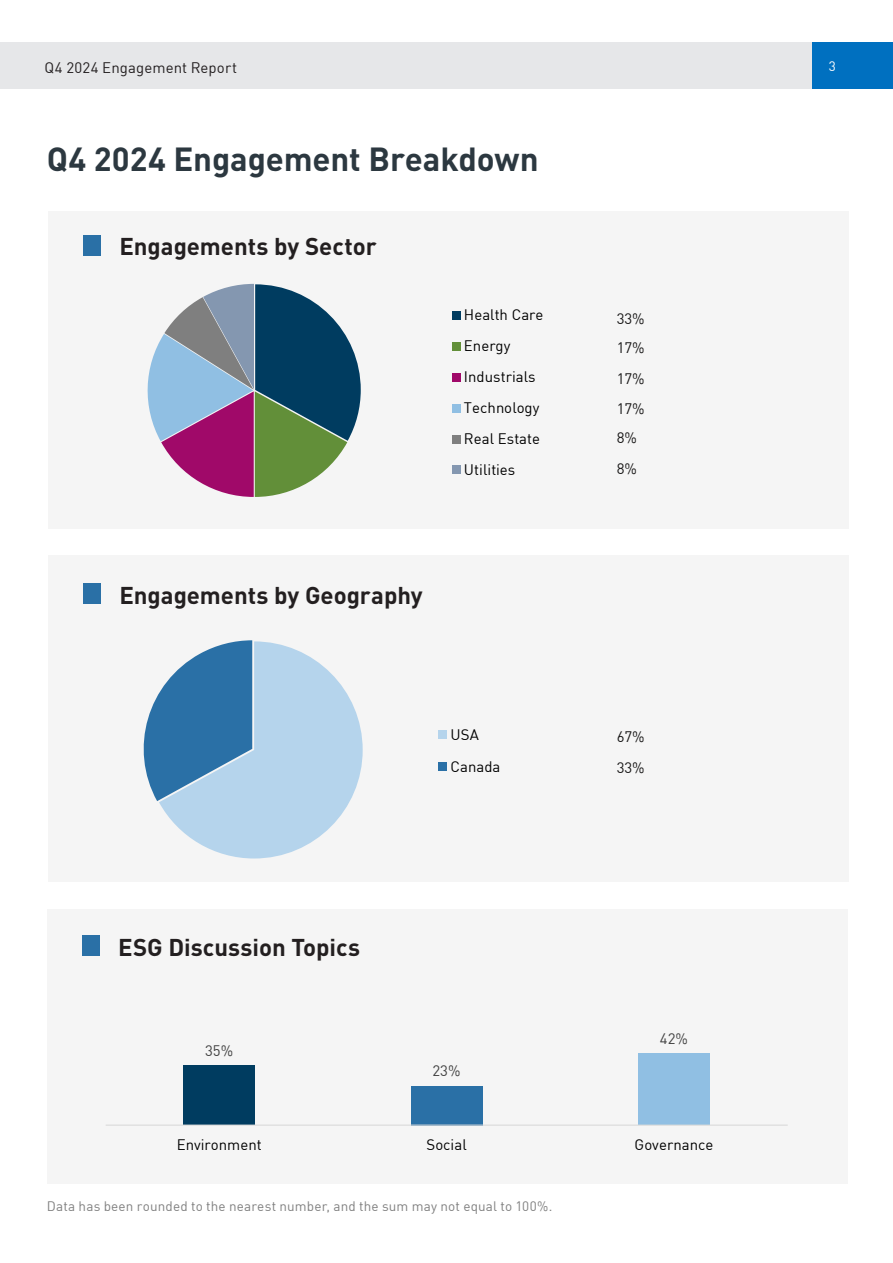
<style>
.page{position:relative;width:893px;height:1263px;background:#fff}
.page>*{position:absolute;margin:0;border:0;box-sizing:border-box;transform-origin:0 0}
.Body_Text__align_left{font:700 33px "DIN";letter-spacing:-.005em;color:#2c3840}
.Body_Text__align_left-2{font:700 24px "DIN";color:#231f20}
.t1{font:15px/30.9px "DIN";color:#000}
.t2{font:15px/30px "DIN";letter-spacing:-.005em;color:#181717}
.t3{font:15px "DIN";letter-spacing:.005em;color:#231f20}
.t4{font:15px "DIN";color:#404040}
.H4__align_left{font:13.5px "DIN";letter-spacing:.01em;color:#808080}
.t5{font:13.5px "DIN";color:#fff}
</style>
<div class="page">
<div style="left:49px;top:555px;width:800px;height:326px;background:#f5f5f5"></div>
<div style="left:47px;top:909px;width:800px;height:274px;background:#f5f5f5"></div>
<div style="left:48px;top:211px;width:801px;height:317px;background:#f5f5f5"></div>
<div style="left:84px;top:236px;width:17px;height:20px;background:#2a70a6"></div>
<div style="left:82px;top:935px;width:18px;height:21px;background:#2a70a6"></div>
<div style="left:84px;top:584px;width:17px;height:20px;background:#2a70a6"></div>
<svg style="left:147px;top:284px;width:214px;height:213px"></svg>
<div style="left:452px;top:311px;width:8px;height:8px;background:#003c60"></div>
<div style="left:452px;top:342px;width:8px;height:8px;background:#628f39"></div>
<div style="left:452px;top:373px;width:8px;height:8px;background:#a00969"></div>
<div style="left:452px;top:404px;width:8px;height:8px;background:#90bfe3"></div>
<div style="left:452px;top:435px;width:8px;height:8px;background:#7f7f7f"></div>
<div style="left:452px;top:466px;width:8px;height:8px;background:#8497b0"></div>
<svg style="left:143px;top:640px;width:220px;height:218px"></svg>
<div style="left:439px;top:731px;width:8px;height:8px;background:#b5d4ec"></div>
<div style="left:439px;top:763px;width:8px;height:8px;background:#2a70a6"></div>
<div style="left:184px;top:1066px;width:71px;height:59px;background:#003c60"></div>
<div style="left:411px;top:1086px;width:71px;height:39px;background:#2a70a6"></div>
<div style="left:638px;top:1054px;width:72px;height:71px;background:#90bfe3"></div>
<hr style="left:106px;top:1124px;width:682px;height:2px;background:#d9d9d9">
<div style="left:812px;top:43px;width:81px;height:46px;background:#0070c0"></div>
<div style="left:0;top:43px;width:763px;height:46px;background:#e6e7e9"></div>
<div style="left:763px;top:43px;width:49px;height:46px;background:#e6e7e9"></div>
<p class="t3" style="left:45px;top:58px;width:194px">Q4 2024 Engagement Report</p>
<p class="t5" style="left:829px;top:58px;width:9px">3</p>
<p class="Body_Text__align_left" style="left:47px;top:138px;width:493px">Q4 2024 Engagement Breakdown</p>
<p class="Body_Text__align_left-2" style="left:120px;top:231px;width:259px">Engagements by Sector</p>
<p class="t1" style="left:464px;top:299px;width:81px">Health Care<br>Energy<br>Industrials<br>Technology<br>Real Estate<br>Utilities</p>
<p class="t2" style="left:617px;top:303px;width:29px">33%<br>17%<br>17%<br>17%<br>8%<br>8%</p>
<p class="Body_Text__align_left-2" style="left:120px;top:579px;width:305px">Engagements by Geography</p>
<p class="t1" style="left:451px;top:718px;width:51px;line-height:32px">USA<br>Canada</p>
<p class="t2" style="left:617px;top:720px;width:29px;line-height:31.5px">67%<br>33%</p>
<p class="Body_Text__align_left-2" style="left:118px;top:931px;width:244px">ESG Discussion Topics</p>
<p class="t4" style="left:205px;top:1041px;width:29px">35%</p>
<p class="t4" style="left:433px;top:1061px;width:29px">23%</p>
<p class="t4" style="left:660px;top:1029px;width:29px">42%</p>
<p class="t1" style="left:177px;top:1129px;width:87px">Environment</p>
<p class="t1" style="left:426px;top:1129px;width:42px">Social</p>
<p class="t1" style="left:635px;top:1129px;width:80px">Governance</p>
<p class="H4__align_left" style="left:47px;top:1198px;width:507px">Data has been rounded to the nearest number, and the sum may not equal to 100%.</p>
</div>
